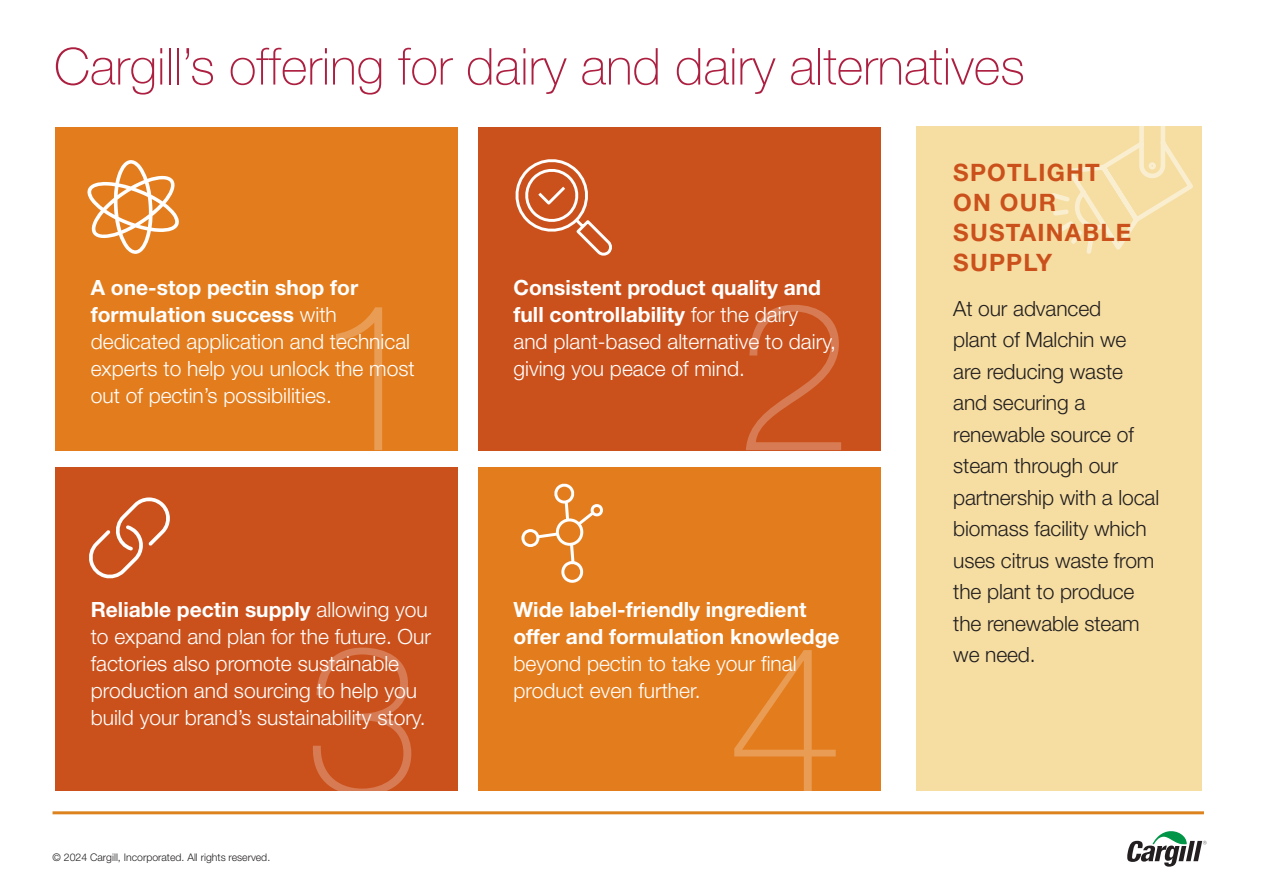
<style>
.page{position:relative;width:1263px;height:893px;background:#fff}
.page>*{position:absolute;margin:0;border:0;box-sizing:border-box;transform-origin:0 0}
.t1{font:100 207px "Helvetica Neue LT Std";color:#fff}
.t2{font:100 51px "Helvetica Neue LT Std";color:#ad1f40}
.body{font:700 24px/30px "Helvetica Neue LT Std";letter-spacing:.05em;color:#cb511c}
.t3{font:300 21px/27px "Helvetica Neue LT Std";color:#fff}
.t4{font:300 21px/31.5px "Helvetica Neue LT Std";letter-spacing:-.005em;color:#231f20}
.t5{font:700 21px/27px "Helvetica Neue LT Std";color:#fff}
.t6{font:300 10.5px "Helvetica Neue LT Std";color:#231f20}
.s1{font-weight:700}
.s2{font-weight:300}
</style>
<div class="page">
<hr style="left:53px;top:811px;width:1151px;height:3px;background:#dd831e">
<svg style="left:1127px;top:831px;width:79px;height:36px"></svg>
<div style="left:56px;top:127px;width:402px;height:323px;background:#e37c1c"></div>
<div style="left:56px;top:467px;width:402px;height:323px;background:#cb511c"></div>
<div style="left:478px;top:127px;width:402px;height:323px;background:#cb511c"></div>
<div style="left:478px;top:467px;width:402px;height:323px;background:#e37c1c"></div>
<svg style="left:89px;top:497px;width:81px;height:82px"></svg>
<svg style="left:87px;top:160px;width:92px;height:94px"></svg>
<svg style="left:521px;top:483px;width:82px;height:100px"></svg>
<svg style="left:515px;top:159px;width:97px;height:97px"></svg>
<div style="left:916px;top:126px;width:285px;height:664px;background:#f6dea2"></div>
<svg style="left:1051px;top:126px;width:142px;height:128px"></svg>
<p class="t2" style="left:54px;top:37px;width:972px">Cargill’s offering for dairy and dairy alternatives</p>
<p class="t3" style="left:91px;top:273px;width:325px"><span class="s1">A one-stop pectin shop for formulation success</span> with dedicated application and technical experts to help you unlock the most out of pectin’s possibilities.</p>
<h1 class="t1" style="left:314px;top:258px;width:117px">1</h1>
<p class="t3" style="left:91px;top:595px;width:342px"><span class="s1">Reliable pectin supply</span> allowing you to expand and plan for the future. Our factories also promote sustainable production and sourcing to help you build your brand’s sustainability story.</p>
<h1 class="t1" style="left:305px;top:601px;width:117px">3</h1>
<p class="t6" style="left:53px;top:850px;width:219px">© 2024 Cargill, Incorporated. All rights reserved.</p>
<p class="t3" style="left:513px;top:273px;width:324px"><span class="s1">Consistent product quality and full controllability</span> for the dairy and plant-based alternative to dairy, giving you peace of mind.</p>
<h1 class="t1" style="left:736px;top:258px;width:117px">2</h1>
<p class="t5" style="left:513px;top:595px;width:328px">Wide label-friendly ingredient offer and formulation knowledge <span class="s2">beyond pectin to take your final product even further.</span></p>
<h1 class="t1" style="left:728px;top:601px;width:117px">4</h1>
<p class="body" style="left:953px;top:157px;width:180px">SPOTLIGHT<br>ON OUR<br>SUSTAINABLE<br>SUPPLY</p>
<p class="t4" style="left:953px;top:292px;width:208px">At our advanced<br>plant of Malchin we are reducing waste and securing a renewable source of steam through our partnership with a local biomass facility which uses citrus waste from the plant to produce the renewable steam we need.</p>
</div>
